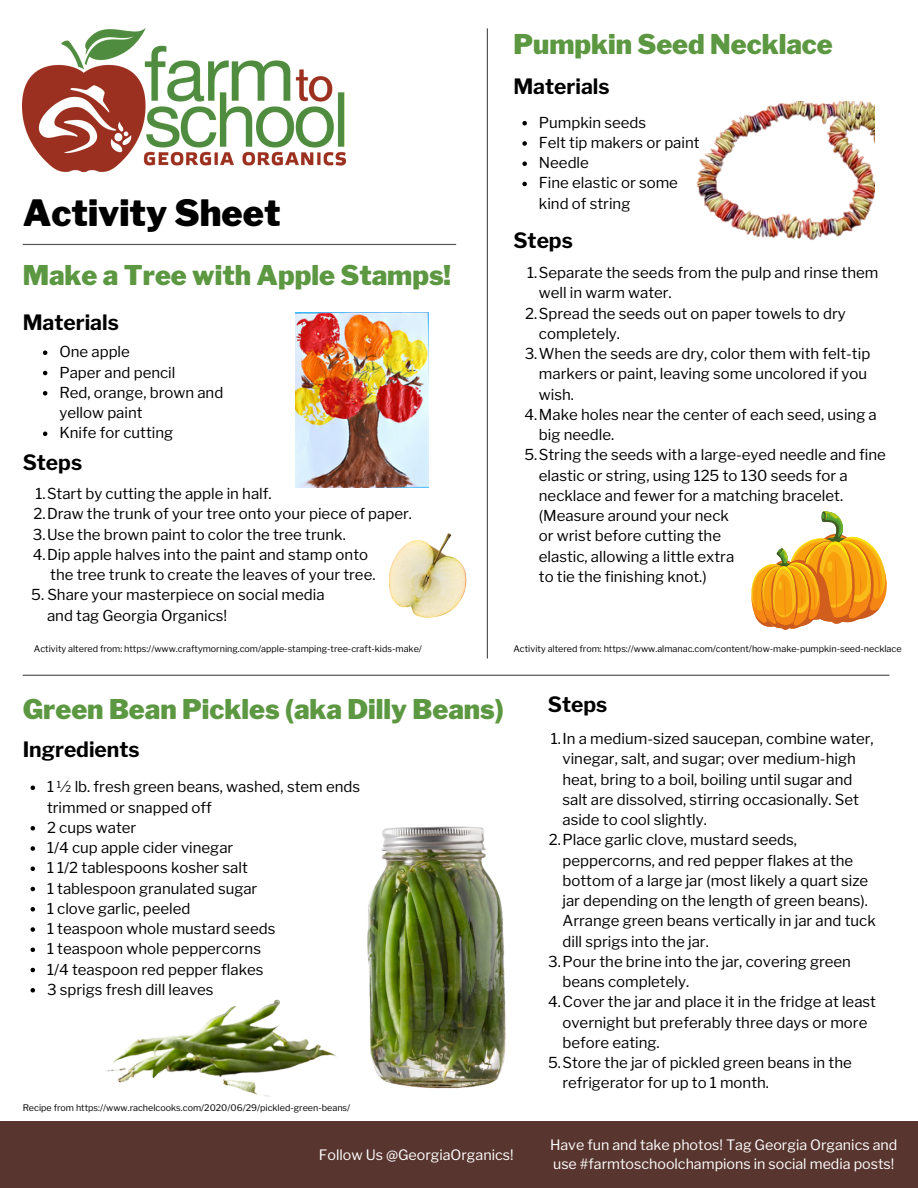
<style>
.page{position:relative;width:918px;height:1188px;background:#fff}
.page>*{position:absolute;margin:0;border:0;box-sizing:border-box;transform-origin:0 0}
.t1{font:900 36px "Libre Franklin";color:#000}
.t2{font:900 27px "Libre Franklin";color:#5c9741}
.t3{font:700 21px "Libre Franklin";color:#000}
.t4{font:15px/20.2px "Libre Franklin";color:#000}
.t5{font:14.25px "Libre Franklin";color:#fff}
.t6{font:9px "Libre Franklin";color:#000}
</style>
<div class="page">
<img style="left:23px;top:28px;width:323px;height:143px">
<div style="left:0;top:1121px;width:918px;height:67px;background:#58352e"></div>
<svg style="left:487px;top:28px;width:1px;height:631px"></svg>
<svg style="left:23px;top:675px;width:866px;height:1px"></svg>
<svg style="left:23px;top:244px;width:433px;height:1px"></svg>
<svg style="left:751px;top:511px;width:136px;height:119px"></svg>
<img style="left:367px;top:487px;width:121px;height:150px">
<img style="left:295px;top:313px;width:133px;height:174px">
<img style="left:696px;top:102px;width:179px;height:138px">
<img style="left:106px;top:826px;width:400px;height:271px">
<svg style="left:522px;top:121px;width:5px;height:4px"></svg>
<svg style="left:522px;top:141px;width:5px;height:5px"></svg>
<svg style="left:522px;top:161px;width:5px;height:5px"></svg>
<svg style="left:522px;top:182px;width:5px;height:4px"></svg>
<svg style="left:43px;top:351px;width:4px;height:4px"></svg>
<svg style="left:43px;top:371px;width:4px;height:4px"></svg>
<svg style="left:43px;top:391px;width:4px;height:5px"></svg>
<svg style="left:43px;top:432px;width:4px;height:4px"></svg>
<svg style="left:31px;top:786px;width:4px;height:4px"></svg>
<svg style="left:31px;top:826px;width:4px;height:5px"></svg>
<svg style="left:31px;top:846px;width:4px;height:5px"></svg>
<svg style="left:31px;top:867px;width:4px;height:4px"></svg>
<svg style="left:31px;top:887px;width:4px;height:4px"></svg>
<svg style="left:31px;top:907px;width:4px;height:5px"></svg>
<svg style="left:31px;top:927px;width:4px;height:5px"></svg>
<svg style="left:31px;top:948px;width:4px;height:4px"></svg>
<svg style="left:31px;top:968px;width:4px;height:4px"></svg>
<svg style="left:31px;top:988px;width:4px;height:5px"></svg>
<p class="t1" style="left:23px;top:191px;width:260px">Activity Sheet</p>
<p class="t2" style="left:513px;top:28px;width:321px">Pumpkin Seed Necklace</p>
<p class="t3" style="left:513px;top:74px;width:98px">Materials</p>
<p class="t4" style="left:539px;top:112px;width:109px">Pumpkin seeds</p>
<p class="t4" style="left:539px;top:132px;width:162px">Felt tip makers or paint</p>
<p class="t4" style="left:539px;top:153px;width:52px">Needle</p>
<p class="t4" style="left:539px;top:173px;width:141px">Fine elastic or some</p>
<p class="t4" style="left:539px;top:193px;width:93px">kind of string</p>
<p class="t3" style="left:513px;top:228px;width:61px">Steps</p>
<p class="t2" style="left:23px;top:259px;width:430px">Make a Tree with Apple Stamps!</p>
<p class="t3" style="left:23px;top:310px;width:98px">Materials</p>
<p class="t4" style="left:539px;top:263px;width:341px;text-indent:-12px">1.Separate the seeds from the pulp and rinse them well in warm water.</p>
<p class="t4" style="left:539px;top:303px;width:308px;text-indent:-14px">2.Spread the seeds out on paper towels to dry completely.</p>
<p class="t4" style="left:539px;top:344px;width:333px;text-indent:-14px">3.When the seeds are dry, color them with felt-tip markers or paint, leaving some uncolored if you wish.</p>
<p class="t4" style="left:539px;top:404px;width:339px;text-indent:-14px">4.Make holes near the center of each seed, using a big needle.</p>
<p class="t4" style="left:539px;top:445px;width:349px;text-indent:-14px">5.String the seeds with a large-eyed needle and fine elastic or string, using 125 to 130 seeds for a necklace and fewer for a matching bracelet.</p>
<p class="t4" style="left:539px;top:506px;width:192px">(Measure around your neck</p>
<p class="t4" style="left:539px;top:526px;width:184px">or wrist before cutting the</p>
<p class="t4" style="left:539px;top:546px;width:197px">elastic, allowing a little extra</p>
<p class="t4" style="left:539px;top:566px;width:169px">to tie the finishing knot.)</p>
<p class="t4" style="left:59px;top:342px;width:72px">One apple</p>
<p class="t4" style="left:59px;top:362px;width:118px">Paper and pencil</p>
<p class="t4" style="left:59px;top:382px;width:165px">Red, orange, brown and</p>
<p class="t4" style="left:59px;top:423px;width:115px">Knife for cutting</p>
<p class="t4" style="left:59px;top:402px;width:85px">yellow paint</p>
<p class="t3" style="left:23px;top:449px;width:61px">Steps</p>
<p class="t4" style="left:35px;top:484px;width:238px">1.Start by cutting the apple in half.</p>
<p class="t4" style="left:33px;top:504px;width:380px">2.Draw the trunk of your tree onto your piece of paper.</p>
<p class="t4" style="left:33px;top:524px;width:315px">3.Use the brown paint to color the tree trunk.</p>
<p class="t4" style="left:33px;top:544px;width:337px">4.Dip apple halves into the paint and stamp onto</p>
<p class="t4" style="left:50px;top:565px;width:327px">the tree trunk to create the leaves of your tree.</p>
<p class="t4" style="left:31px;top:585px;width:295px">5. Share your masterpiece on social media</p>
<p class="t4" style="left:47px;top:605px;width:182px">and tag Georgia Organics!</p>
<p class="t6" style="left:34px;top:643px;width:390px">Activity altered from: https://www.craftymorning.com/apple-stamping-tree-craft-kids-make/</p>
<p class="t6" style="left:513px;top:643px;width:390px">Activity altered from: https://www.almanac.com/content/how-make-pumpkin-seed-necklace</p>
<p class="t2" style="left:23px;top:693px;width:483px">Green Bean Pickles (aka Dilly Beans)</p>
<p class="t3" style="left:23px;top:737px;width:118px">Ingredients</p>
<p class="t4" style="left:47px;top:777px;width:315px">1 ½ lb. fresh green beans, washed, stem ends trimmed or snapped off</p>
<p class="t4" style="left:47px;top:817px;width:91px">2 cups water</p>
<p class="t4" style="left:47px;top:837px;width:188px">1/4 cup apple cider vinegar</p>
<p class="t4" style="left:47px;top:858px;width:202px">1 1/2 tablespoons kosher salt</p>
<p class="t4" style="left:47px;top:878px;width:212px">1 tablespoon granulated sugar</p>
<p class="t4" style="left:47px;top:898px;width:145px">1 clove garlic, peeled</p>
<p class="t4" style="left:47px;top:918px;width:230px">1 teaspoon whole mustard seeds</p>
<p class="t4" style="left:47px;top:939px;width:215px">1 teaspoon whole peppercorns</p>
<p class="t4" style="left:47px;top:959px;width:218px">1/4 teaspoon red pepper flakes</p>
<p class="t4" style="left:47px;top:979px;width:168px">3 sprigs fresh dill leaves</p>
<p class="t6" style="left:23px;top:1102px;width:329px">Recipe from https://www.rachelcooks.com/2020/06/29/pickled-green-beans/</p>
<p class="t5" style="left:319px;top:1146px;width:196px">Follow Us @GeorgiaOrganics!</p>
<p class="t3" style="left:548px;top:692px;width:61px">Steps</p>
<p class="t4" style="left:562px;top:729px;width:313px;text-indent:-12px">1.In a medium-sized saucepan, combine water, vinegar, salt, and sugar; over medium-high heat, bring to a boil, boiling until sugar and salt are dissolved, stirring occasionally. Set aside to cool slightly.</p>
<p class="t4" style="left:562px;top:830px;width:315px;text-indent:-14px">2.Place garlic clove, mustard seeds, peppercorns, and red pepper flakes at the bottom of a large jar (most likely a quart size jar depending on the length of green beans).<br>Arrange green beans vertically in jar and tuck dill sprigs into the jar.</p>
<p class="t4" style="left:562px;top:951px;width:290px;text-indent:-14px">3.Pour the brine into the jar, covering green beans completely.</p>
<p class="t4" style="left:562px;top:992px;width:315px;text-indent:-14px">4.Cover the jar and place it in the fridge at least overnight but preferably three days or more before eating.</p>
<p class="t4" style="left:562px;top:1053px;width:291px;text-indent:-14px">5.Store the jar of pickled green beans in the refrigerator for up to 1 month.</p>
<p class="t5" style="left:550px;top:1136px;width:349px">Have fun and take photos! Tag Georgia Organics and</p>
<p class="t5" style="left:553px;top:1156px;width:343px">use #farmtoschoolchampions in social media posts!</p>
</div>
